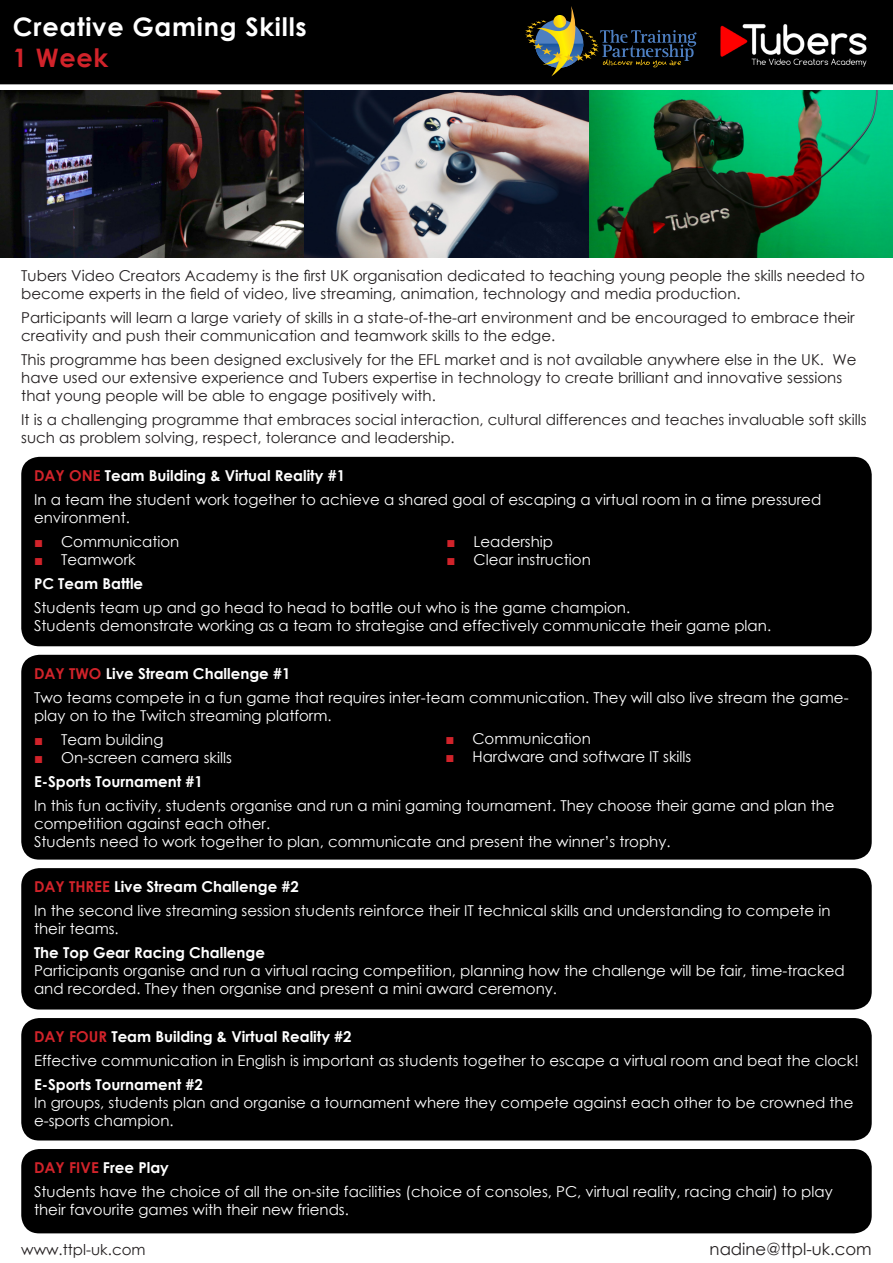
<style>
.page{position:relative;width:893px;height:1263px;background:#fff}
.page>*{position:absolute;margin:0;border:0;box-sizing:border-box;transform-origin:0 0}
.t1{font:700 25.5px "Century Gothic";letter-spacing:.03em;color:#fff}
.t2{font:700 25.5px "Century Gothic";color:#d1232a}
.t3{font:16.5px "Century Gothic";color:#231f20}
.t4{font:15px/18px "Century Gothic";color:#fff}
.t5{font:15px/18px "Century Gothic";color:#231f20}
.t6{font:700 15px "Century Gothic";color:#fff}
.s1{color:#d1232a}
</style>
<div class="page">
<div style="left:0;top:0;width:893px;height:85px;background:#000"></div>
<img style="left:712px;top:19px;width:180px;height:52px">
<svg style="left:525px;top:6px;width:171px;height:70px;background:#23261e"></svg>
<div style="left:21px;top:457px;width:851px;height:189px;background:#000;border-radius:18px"></div>
<div style="left:21px;top:655px;width:851px;height:205px;background:#000;border-radius:18px"></div>
<div style="left:21px;top:868px;width:851px;height:141px;background:#000;border-radius:18px"></div>
<div style="left:21px;top:1018px;width:851px;height:122px;background:#000;border-radius:18px"></div>
<div style="left:21px;top:1149px;width:851px;height:84px;background:#000;border-radius:18px"></div>
<img style="left:0;top:90px;width:305px;height:167px">
<img style="left:305px;top:90px;width:588px;height:167px">
<p class="t1" style="left:13px;top:8px;width:296px">Creative Gaming Skills</p>
<p class="t2" style="left:13px;top:38px;width:97px">1 Week</p>
<p class="t5" style="left:21px;top:267px;width:845px">Tubers Video Creators Academy is the first UK organisation dedicated to teaching young people the skills needed to become experts in the field of video, live streaming, animation, technology and media production.</p>
<p class="t5" style="left:21px;top:309px;width:835px">Participants will learn a large variety of skills in a state-of-the-art environment and be encouraged to embrace their creativity and push their communication and teamwork skills to the edge.</p>
<p class="t5" style="left:21px;top:351px;width:837px">This programme has been designed exclusively for the EFL market and is not available anywhere else in the UK. We have used our extensive experience and Tubers expertise in technology to create brilliant and innovative sessions that young people will be able to engage positively with.</p>
<p class="t5" style="left:21px;top:411px;width:847px">It is a challenging programme that embraces social interaction, cultural differences and teaches invaluable soft skills such as problem solving, respect, tolerance and leadership.</p>
<p class="t6" style="left:34px;top:464px;width:313px"><span class="s1">DAY ONE</span> Team Building &amp; Virtual Reality #1</p>
<p class="t4" style="left:34px;top:490px;width:789px">In a team the student work together to achieve a shared goal of escaping a virtual room in a time pressured environment.</p>
<p class="t4" style="left:34px;top:532px;width:147px"><span class="s1">■</span> Communication</p>
<p class="t4" style="left:34px;top:550px;width:103px"><span class="s1">■</span> Teamwork</p>
<p class="t6" style="left:34px;top:572px;width:111px">PC Team Battle</p>
<p class="t4" style="left:34px;top:598px;width:598px">Students team up and go head to head to battle out who is the game champion.</p>
<p class="t4" style="left:34px;top:616px;width:739px">Students demonstrate working as a team to strategise and effectively communicate their game plan.</p>
<p class="t4" style="left:446px;top:532px;width:108px"><span class="s1">■</span> Leadership</p>
<p class="t4" style="left:446px;top:550px;width:146px"><span class="s1">■</span> Clear instruction</p>
<p class="t6" style="left:34px;top:662px;width:258px"><span class="s1">DAY TWO</span> Live Stream Challenge #1</p>
<p class="t4" style="left:34px;top:688px;width:816px">Two teams compete in a fun game that requires inter-team communication. They will also live stream the game&shy;play on to the Twitch streaming platform.</p>
<p class="t4" style="left:34px;top:730px;width:131px"><span class="s1">■</span> Team building</p>
<p class="t4" style="left:34px;top:748px;width:199px"><span class="s1">■</span> On-screen camera skills</p>
<p class="t6" style="left:34px;top:770px;width:170px">E-Sports Tournament #1</p>
<p class="t4" style="left:34px;top:796px;width:802px">In this fun activity, students organise and run a mini gaming tournament. They choose their game and plan the competition against each other.</p>
<p class="t4" style="left:34px;top:832px;width:638px">Students need to work together to plan, communicate and present the winner’s trophy.</p>
<p class="t4" style="left:445px;top:729px;width:147px"><span class="s1">■</span> Communication</p>
<p class="t4" style="left:445px;top:747px;width:247px"><span class="s1">■</span> Hardware and software IT skills</p>
<p class="t6" style="left:34px;top:875px;width:266px"><span class="s1">DAY THREE</span> Live Stream Challenge #2</p>
<p class="t4" style="left:34px;top:901px;width:798px">In the second live streaming session students reinforce their IT technical skills and understanding to compete in their teams.</p>
<p class="t6" style="left:34px;top:941px;width:233px">The Top Gear Racing Challenge</p>
<p class="t4" style="left:34px;top:961px;width:812px">Participants organise and run a virtual racing competition, planning how the challenge will be fair, time-tracked and recorded. They then organise and present a mini award ceremony.</p>
<p class="t6" style="left:34px;top:1025px;width:319px"><span class="s1">DAY FOUR</span> Team Building &amp; Virtual Reality #2</p>
<p class="t4" style="left:34px;top:1051px;width:826px">Effective communication in English is important as students together to escape a virtual room and beat the clock!</p>
<p class="t6" style="left:34px;top:1073px;width:170px">E-Sports Tournament #2</p>
<p class="t4" style="left:34px;top:1093px;width:821px">In groups, students plan and organise a tournament where they compete against each other to be crowned the e-sports champion.</p>
<p class="t6" style="left:34px;top:1156px;width:136px"><span class="s1">DAY FIVE</span> Free Play</p>
<p class="t4" style="left:34px;top:1182px;width:800px">Students have the choice of all the on-site facilities (choice of consoles, PC, virtual reality, racing chair) to play their favourite games with their new friends.</p>
<p class="t5" style="left:21px;top:1240px;width:126px">www.ttpl-uk.com</p>
<p class="t3" style="left:710px;top:1237px;width:164px">nadine@ttpl-uk.com</p>
</div>
